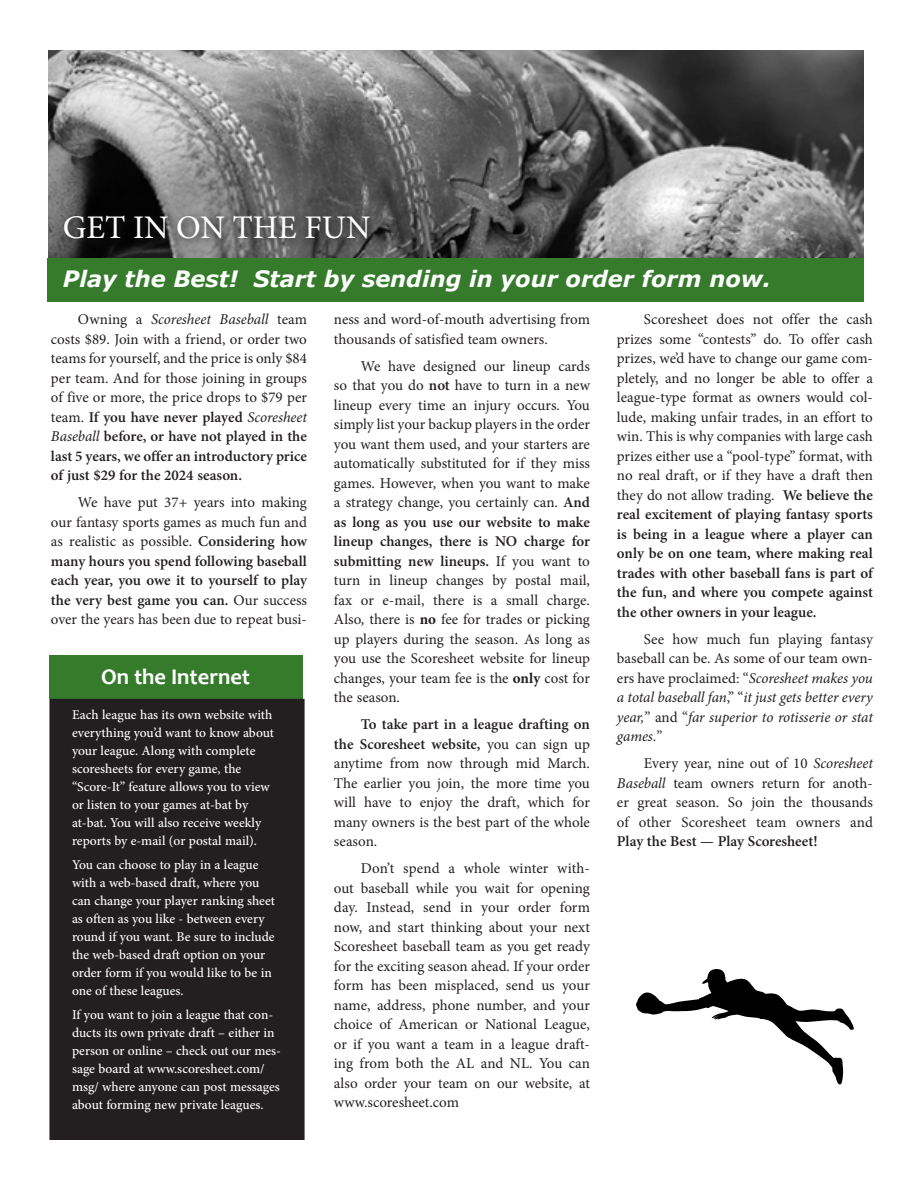
<style>
.page{position:relative;width:918px;height:1188px;background:#fff}
.page>*{position:absolute;margin:0;border:0;box-sizing:border-box;transform-origin:0 0}
.t1{font:33px "Minion Pro";color:#fff}
.t2{font:italic 700 22.5px "Verdana";color:#fff}
.t3{font:700 22.5px "Candara";color:#fff}
.body_text{font:15px/19.5px "Minion Pro";color:#231f20;text-align:justify}
.body_text-2{font:italic 15px/19.5px "Minion Pro";letter-spacing:-.005em;color:#231f20;text-align:justify}
.quote{font:500 13.5px/18px "Minion Pro";letter-spacing:-.005em;color:#fff}
.s1{font-style:italic}
.s2{font-weight:600}
.s3{font-weight:700}
.s4{font-style:normal}
</style>
<div class="page">
<div style="left:50px;top:655px;width:253px;height:44px;background:#357b2b"></div>
<div style="left:50px;top:700px;width:254px;height:439px;background:#231f20"></div>
<div style="left:49px;top:699px;width:256px;height:441px;border:2px solid #231f20"></div>
<img style="left:48px;top:50px;width:816px;height:208px">
<div style="left:48px;top:258px;width:816px;height:44px;background:#357b2b"></div>
<div style="left:58px;top:210px;width:321px;height:39px;background:#231f20;opacity:.95"></div>
<svg style="left:636px;top:969px;width:218px;height:116px"></svg>
<p class="t1" style="left:63px;top:206px;width:309px">GET IN ON THE FUN</p>
<p class="t2" style="left:63px;top:264px;width:710px">Play the Best! Start by sending in your order form now.</p>
<p class="body_text" style="left:51px;top:310px;width:258px;text-indent:27px">Owning a <span class="s1">Scoresheet Baseball</span> team costs $89. Join with a friend, or order two teams for yourself, and the price is only $84 per team. And for those joining in groups of five or more, the price drops to $79 per team. <span class="s2">If you have never played</span> <span class="s1">Scoresheet Baseball</span> <span class="s2">before, or have not played in the last 5 years, we offer an introductory price of just $29 for the 2024 season.</span></p>
<p class="body_text" style="left:51px;top:493px;width:258px;text-indent:27px">We have put 37+ years into making our fantasy sports games as much fun and as realistic as possible. <span class="s2">Considering how many hours you spend following baseball each year, you owe it to yourself to play the very best game you can.</span> Our success over the years has been due to repeat busi-</p>
<p class="t3" style="left:101px;top:663px;width:150px">On the Internet</p>
<p class="quote" style="left:72px;top:706px;width:204px">Each league has its own website with everything you’d want to know about your league. Along with complete scoresheets for every game, the “Score-It” feature allows you to view or listen to your games at-bat by at-bat. You will also receive weekly reports by e-mail (or postal mail).</p>
<p class="quote" style="left:72px;top:856px;width:205px">You can choose to play in a league with a web-based draft, where you can change your player ranking sheet as often as you like - between every round if you want. Be sure to include the web-based draft option on your order form if you would like to be in one of these leagues.</p>
<p class="quote" style="left:72px;top:1005px;width:211px">If you want to join a league that con&shy;ducts its own private draft – either in person or online – check out our mes&shy;sage board at www.scoresheet.com/ msg/ where anyone can post messages about forming new private leagues.</p>
<p class="body_text" style="left:334px;top:310px;width:257px">ness and word-of-mouth advertising from thousands of satisfied team owners.</p>
<p class="body_text" style="left:334px;top:356px;width:258px;text-indent:27px">We have designed our lineup cards so that you do <span class="s2">not</span> have to turn in a new lineup every time an injury occurs. You simply list your backup players in the order you want them used, and your starters are automatically substituted for if they miss games. However, when you want to make a strategy change, you certainly can. <span class="s2">And as long as you use our website to make lineup changes, there is NO charge for submitting new lineups.</span> If you want to turn in lineup changes by postal mail, fax or e-mail, there is a small charge.<br>Also, there is <span class="s3">no</span> fee for trades or picking up players during the season. As long as you use the Scoresheet website for lineup changes, your team fee is the <span class="s3">only</span> cost for the season.</p>
<p class="body_text" style="left:334px;top:715px;width:258px;text-indent:27px"><span class="s2">To take part in a league drafting on the Scoresheet website,</span> you can sign up anytime from now through mid March.<br>The earlier you join, the more time you will have to enjoy the draft, which for many owners is the best part of the whole season.</p>
<p class="body_text" style="left:334px;top:859px;width:258px;text-indent:27px">Don’t spend a whole winter with&shy;out baseball while you wait for opening day. Instead, send in your order form now, and start thinking about your next Scoresheet baseball team as you get ready for the exciting season ahead. If your order form has been misplaced, send us your name, address, phone number, and your choice of American or National League, or if you want a team in a league draft&shy;ing from both the AL and NL. You can also order your team on our website, at www.scoresheet.com</p>
<p class="body_text" style="left:617px;top:310px;width:258px;text-indent:27px">Scoresheet does not offer the cash prizes some “contests” do. To offer cash prizes, we’d have to change our game com&shy;pletely, and no longer be able to offer a league-type format as owners would col&shy;lude, making unfair trades, in an effort to win. This is why companies with large cash prizes either use a “pool-type” format, with no real draft, or if they have a draft then they do not allow trading. <span class="s2">We believe the real excitement of playing fantasy sports is being in a league where a player can only be on one team, where making real trades with other baseball fans is part of the fun, and where you compete against the other owners in your league.</span></p>
<p class="body_text-2" style="left:617px;top:629px;width:258px;text-indent:27px"><span class="s4">See how much fun playing fantasy baseball can be. As some of our team own&shy;ers have proclaimed: “</span>Scoresheet makes you a total baseball fan<span class="s4">,” “</span>it just gets better every year,<span class="s4">” and “</span>far superior to rotisserie or stat games.<span class="s4">”</span></p>
<p class="body_text" style="left:617px;top:754px;width:258px;text-indent:27px">Every year, nine out of 10 <span class="s1">Scoresheet Baseball</span> team owners return for anoth&shy;er great season. So join the thousands of other Scoresheet team owners and <span class="s2">Play the Best — Play Scoresheet!</span></p>
</div>
